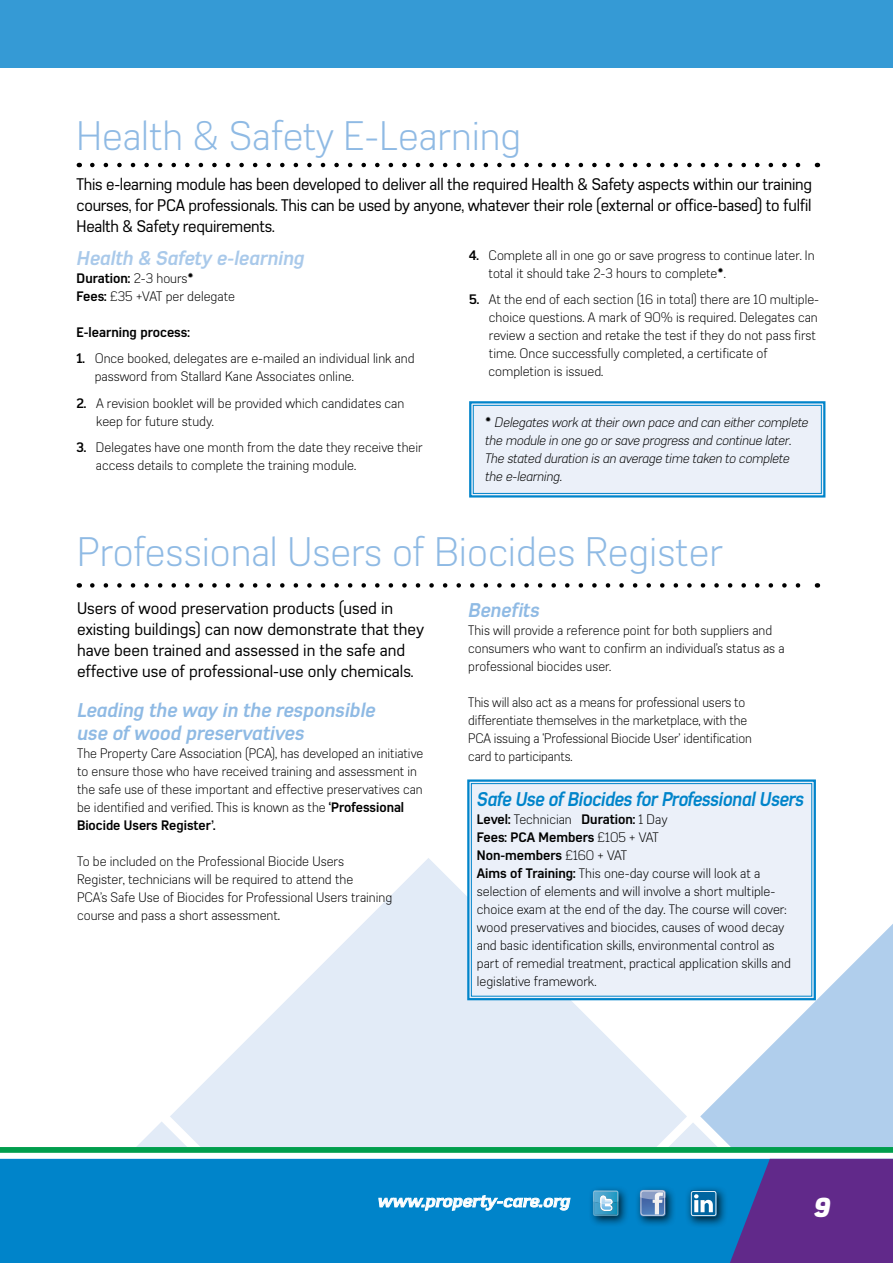
<style>
.page{position:relative;width:893px;height:1263px;background:#fff}
.page>*{position:absolute;margin:0;border:0;box-sizing:border-box;transform-origin:0 0}
.t1{font:300 40.5px "Azbuka";color:#8fbae4}
.t2{font:italic 900 27px "Azbuka";color:#fff}
.t3{font:italic 700 19.5px/22.5px "Azbuka";color:#8fbae4}
.t4{font:italic 700 19.5px "Azbuka";letter-spacing:-.02em;color:#0084ca;scale:.92 1}
.t5{font:italic 700 19.5px "Azbuka";color:#a9c9ea}
.t6{font:16.5px/21px "Azbuka";color:#000;text-align:justify}
.t7{font:italic 700 16.5px "Azbuka";color:#fff;scale:1.12 1}
.t8{font:300 13.5px/18px "Azbuka";color:#000}
.t9{font:italic 300 13.5px/18px "Azbuka";letter-spacing:-.01em;color:#000}
.t10{font:700 13.5px "Azbuka";color:#000}
.s1{font-weight:700}
.s2{font-size:15px}
</style>
<div class="page">
<svg style="left:700px;top:924px;width:193px;height:198px;fill:#b0ceec"></svg>
<svg style="left:170px;top:858px;width:517px;height:289px;fill:#e2ebf7"></svg>
<svg style="left:136px;top:1121px;width:180px;height:26px"></svg>
<div style="left:0;top:1154px;width:893px;height:109px;background:#0084ca"></div>
<div style="left:0;top:1147px;width:893px;height:6px;background:#009e4d"></div>
<div style="left:0;top:1153px;width:893px;height:6px;background:#fff"></div>
<div style="left:0;top:0;width:893px;height:67px;background:#359ad5"></div>
<svg style="left:92px;top:163px;width:709px;height:4px"></svg>
<svg style="left:469px;top:401px;width:357px;height:97px"></svg>
<div style="left:473px;top:405px;width:349px;height:89px;border:1px solid #0084ca"></div>
<svg style="left:92px;top:583px;width:709px;height:5px"></svg>
<div style="left:466px;top:779px;width:351px;height:222px;background:#ebf0f9"></div>
<div style="left:471px;top:783px;width:341px;height:213px;border:1px solid #0084ca"></div>
<svg style="left:378px;top:1122px;width:515px;height:141px"></svg>
<h1 class="t1" style="left:77px;top:112px;width:446px">Health &amp; Safety E-Learning</h1>
<p class="t6" style="left:77px;top:174px;width:737px">This e-learning module has been developed to deliver all the required Health &amp; Safety aspects within our training courses, for PCA professionals. This can be used by anyone, whatever their role (external or office-based) to fulfil Health &amp; Safety requirements.</p>
<h3 class="t5" style="left:77px;top:246px;width:229px">Health &amp; Safety e-learning</h3>
<p class="t8" style="left:77px;top:269px;width:160px"><span class="s1">Duration:</span> 2-3 hours✹<br><span class="s1">Fees:</span> £35 +VAT per delegate</p>
<p class="t10" style="left:77px;top:324px;width:115px">E-learning process:</p>
<p class="t8" style="left:95px;top:350px;width:321px;text-indent:-18px"><span class="s1">1.</span> Once booked, delegates are e-mailed an individual link and password from Stallard Kane Associates online.</p>
<p class="t8" style="left:96px;top:394px;width:310px;text-indent:-20px"><span class="s1">2.</span> A revision booklet will be provided which candidates can keep for future study.</p>
<p class="t8" style="left:96px;top:439px;width:328px;text-indent:-19px"><span class="s1">3.</span> Delegates have one month from the date they receive their access details to complete the training module.</p>
<p class="t8" style="left:489px;top:246px;width:327px;text-indent:-19px"><span class="s1">4.</span> Complete all in one go or save progress to continue later. In total it should take 2-3 hours to complete✹.</p>
<p class="t8" style="left:489px;top:291px;width:332px;text-indent:-19px"><span class="s1">5.</span> At the end of each section (16 in total) there are 10 multiple&shy;choice questions. A mark of 90% is required. Delegates can review a section and retake the test if they do not pass first time. Once successfully completed, a certificate of completion is issued.</p>
<p class="t9" style="left:485px;top:413px;width:325px">✹ Delegates work at their own pace and can either complete the module in one go or save progress and continue later.<br>The stated duration is an average time taken to complete the e-learning.</p>
<h1 class="t1" style="left:77px;top:528px;width:648px">Professional Users of Biocides Register</h1>
<p class="t6" style="left:77px;top:597px;width:349px;text-align:left">Users of wood preservation products (used in existing buildings) can now demonstrate that they have been trained and assessed in the safe and effective use of professional-use only chemicals.</p>
<h3 class="t3" style="left:77px;top:699px;width:300px">Leading the way in the responsible use of wood preservatives</h3>
<p class="t8" style="left:77px;top:744px;width:348px">The Property Care Association (PCA), has developed an initiative to ensure those who have received training and assessment in the safe use of these important and effective preservatives can be identified and verified. This is known as the <span class="s1">‘Professional Biocide Users Register’.</span></p>
<p class="t8" style="left:77px;top:852px;width:317px">To be included on the Professional Biocide Users Register, technicians will be required to attend the<br>PCA’s Safe Use of Biocides for Professional Users training course and pass a short assessment<span class="s2">.</span></p>
<h3 class="t3" style="left:468px;top:598px;width:73px">Benefits</h3>
<p class="t8" style="left:468px;top:621px;width:318px">This will provide a reference point for both suppliers and consumers who want to confirm an individual’s status as a professional biocides user.</p>
<p class="t8" style="left:468px;top:693px;width:285px">This will also act as a means for professional users to differentiate themselves in the marketplace, with the PCA issuing a ‘Professional Biocide User’ identification card to participants.</p>
<h3 class="t4" style="left:477px;top:787px;width:357px">Safe Use of Biocides for Professional Users</h3>
<p class="t8" style="left:477px;top:810px;width:316px"><span class="s1">Level:</span> Technician <span class="s1">Duration:</span> 1 Day<br><span class="s1">Fees: PCA Members</span> £105 + VAT<br><span class="s1">Non-members</span> £160 + VAT<br><span class="s1">Aims of Training:</span> This one-day course will look at a selection of elements and will involve a short multiple&shy;choice exam at the end of the day. The course will cover: wood preservatives and biocides, causes of wood decay and basic identification skills, environmental control as part of remedial treatment, practical application skills and legislative framework.</p>
<p class="t7" style="left:378px;top:1191px;width:173px">www.property-care.org</p>
<h2 class="t2" style="left:813px;top:1189px;width:24px">9</h2>
</div>
